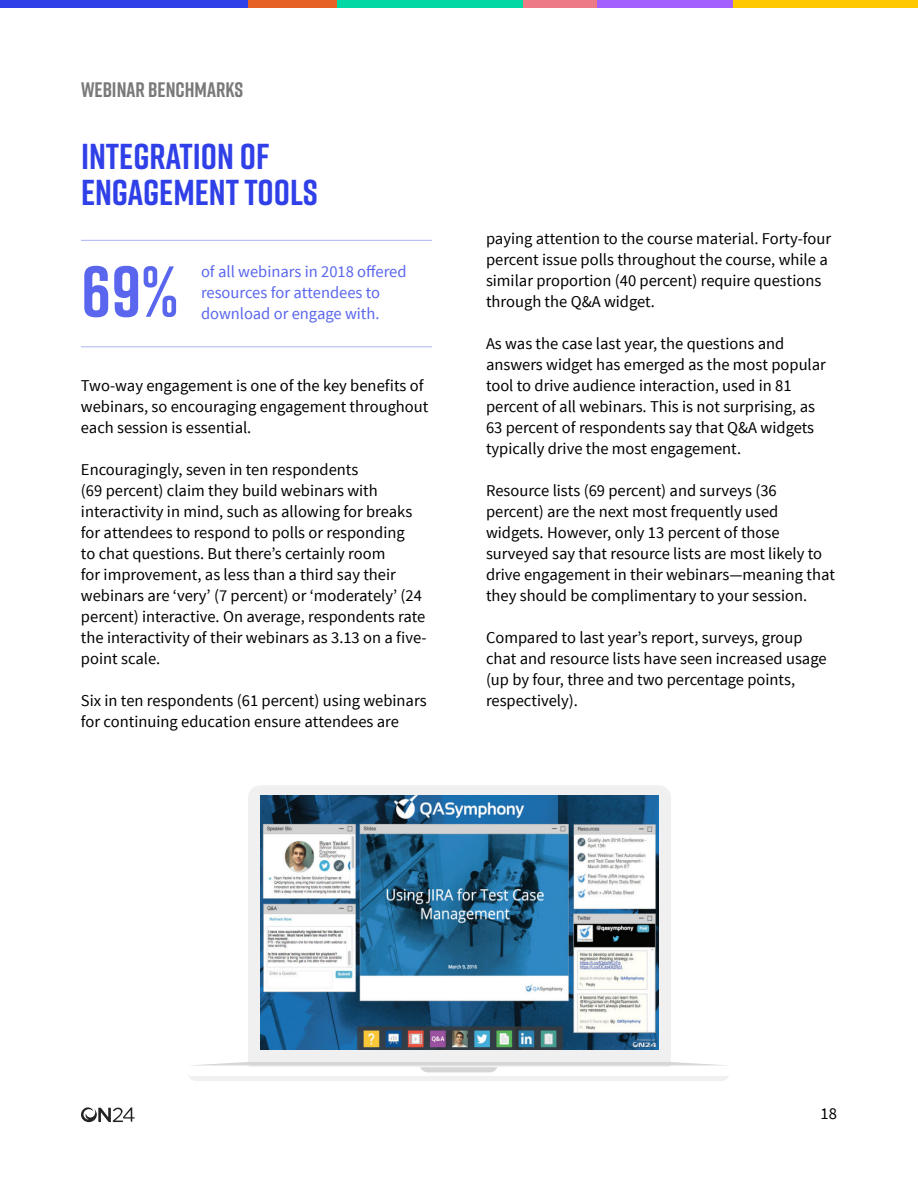
<style>
.page{position:relative;width:918px;height:1188px;background:#fff}
.page>*{position:absolute;margin:0;border:0;box-sizing:border-box;transform-origin:0 0}
.t1{font:700 72px "Rift";color:#5966ed}
.t2{font:700 36px/36px "Rift";color:#3040e8}
.t3{font:700 21px "Rift";color:#797979}
.t4{font:16.5px/21px "Source Sans Pro";color:#000}
.t5{font:16.5px/21px "Source Sans Pro";color:#5966ed}
</style>
<div class="page">
<hr style="left:81px;top:346px;width:351px;height:1px;background:#acb3f6">
<hr style="left:81px;top:240px;width:351px;height:1px;background:#acb3f6">
<div style="left:248px;top:785px;width:423px;height:277px;background:#f0f0f0"></div>
<svg style="left:188px;top:1062px;width:541px;height:19px"></svg>
<img style="left:260px;top:796px;width:399px;height:254px">
<div style="left:0;top:0;width:248px;height:8px;background:#3040e8"></div>
<div style="left:248px;top:0;width:90px;height:8px;background:#e66125"></div>
<div style="left:338px;top:0;width:185px;height:8px;background:#00d9a3"></div>
<div style="left:523px;top:0;width:74px;height:8px;background:#ec7b87"></div>
<div style="left:597px;top:0;width:137px;height:8px;background:#a45fff"></div>
<div style="left:734px;top:0;width:184px;height:8px;background:#ffc801"></div>
<svg style="left:81px;top:1107px;width:54px;height:15px"></svg>
<p class="t3" style="left:81px;top:75px;width:164px">WEBINAR BENCHMARKS</p>
<h2 class="t2" style="left:81px;top:137px;width:238px">INTEGRATION OF<br>ENGAGEMENT TOOLS</h2>
<h1 class="t1" style="left:81px;top:240px;width:99px">69%</h1>
<p class="t5" style="left:201px;top:261px;width:207px">of all webinars in 2018 offered resources for attendees to download or engage with.</p>
<p class="t4" style="left:81px;top:375px;width:349px">Two-way engagement is one of the key benefits of webinars, so encouraging engagement throughout each session is essential.</p>
<p class="t4" style="left:81px;top:459px;width:347px">Encouragingly, seven in ten respondents<br>(69 percent) claim they build webinars with interactivity in mind, such as allowing for breaks for attendees to respond to polls or responding<br>to chat questions. But there’s certainly room<br>for improvement, as less than a third say their webinars are ‘very’ (7 percent) or ‘moderately’ (24 percent) interactive. On average, respondents rate the interactivity of their webinars as 3.13 on a five&shy;point scale.</p>
<p class="t4" style="left:81px;top:690px;width:347px">Six in ten respondents (61 percent) using webinars for continuing education ensure attendees are</p>
<p class="t4" style="left:486px;top:228px;width:347px">paying attention to the course material. Forty-four percent issue polls throughout the course, while a similar proportion (40 percent) require questions through the Q&amp;A widget.</p>
<p class="t4" style="left:486px;top:333px;width:342px">As was the case last year, the questions and answers widget has emerged as the most popular tool to drive audience interaction, used in 81 percent of all webinars. This is not surprising, as 63 percent of respondents say that Q&amp;A widgets typically drive the most engagement.</p>
<p class="t4" style="left:486px;top:480px;width:351px">Resource lists (69 percent) and surveys (36 percent) are the next most frequently used widgets. However, only 13 percent of those surveyed say that resource lists are most likely to drive engagement in their webinars—meaning that they should be complimentary to your session.</p>
<p class="t4" style="left:486px;top:627px;width:342px">Compared to last year’s report, surveys, group chat and resource lists have seen increased usage (up by four, three and two percentage points, respectively).</p>
<p class="t4" style="left:821px;top:1104px;width:18px">18</p>
</div>
